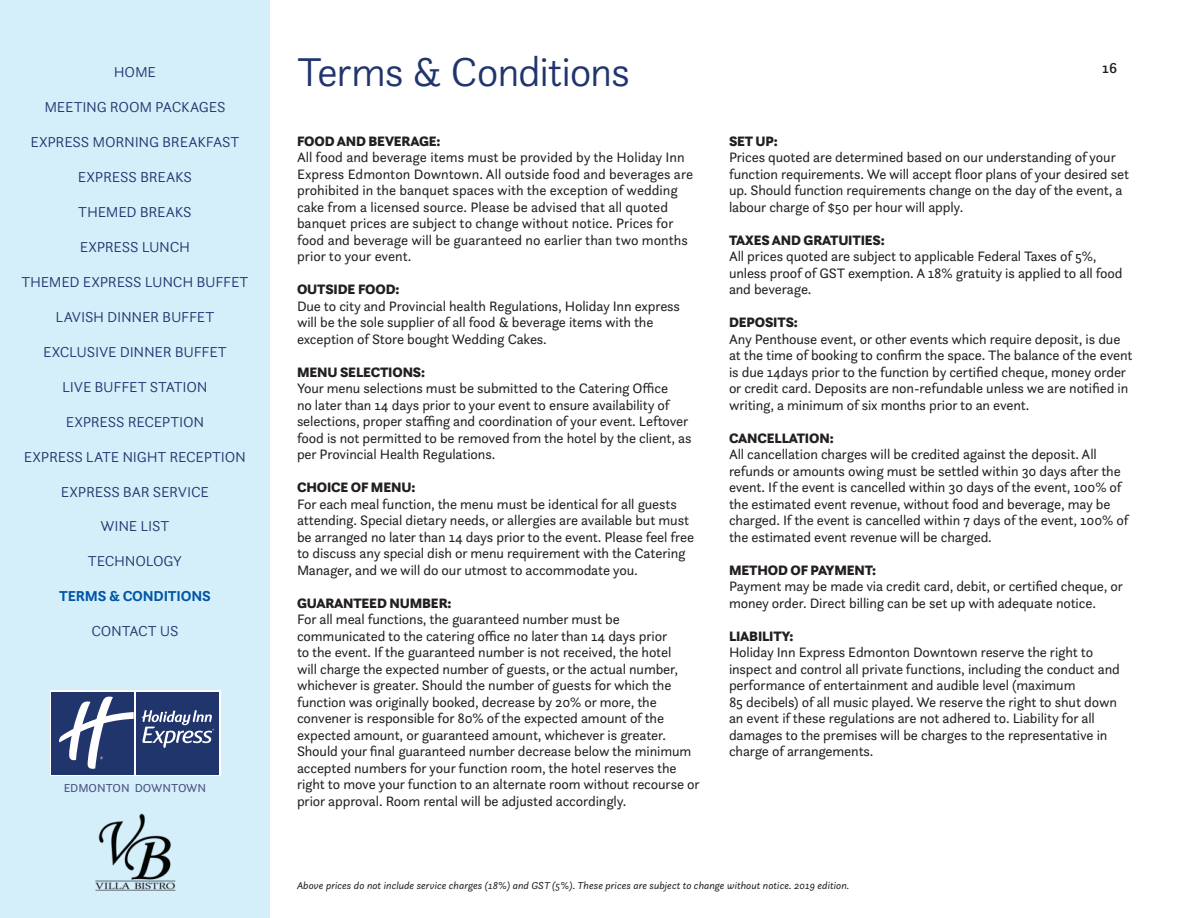
<style>
.page{position:relative;width:1188px;height:918px;background:#fff}
.page>*{position:absolute;margin:0;border:0;box-sizing:border-box;transform-origin:0 0}
.Section_Titles{font:300 42px "Questa Sans";letter-spacing:-.03em;color:#21356d}
.BUTTONS{font:300 15px "Questa Sans";letter-spacing:-.015em;color:#21356d}
.BUTTONS_selected{font:300 15px "Questa Sans";letter-spacing:-.015em;color:#21356d}
.BUTTONS_selected-2{font:700 15px "Questa Sans";letter-spacing:-.015em;color:#0155a5}
.t1{font:500 15px "Questa Sans";color:#231f20}
.Bodycopy{font:14.25px/16.5px "Questa Sans";letter-spacing:-.01em;color:#231f20}
.H1_Text_Title{font:900 14.25px "Questa Sans";letter-spacing:-.01em;color:#231f20}
.t2{font:12px "Questa Sans";letter-spacing:-.005em;color:#474f7f}
.t3{font:italic 10.5px "Questa Sans";color:#231f20}
</style>
<div class="page">
<div style="left:0;top:0;width:270px;height:918px;background:#d4effa"></div>
<svg style="left:50px;top:690px;width:170px;height:86px"></svg>
<div style="left:136px;top:692px;width:82px;height:82px;background:#21356d"></div>
<div style="left:51px;top:692px;width:83px;height:83px;background:#21356d"></div>
<svg style="left:142px;top:710px;width:72px;height:38px"></svg>
<svg style="left:59px;top:697px;width:75px;height:72px"></svg>
<img style="left:95px;top:813px;width:81px;height:78px">
<p class="BUTTONS" style="left:114px;top:62px;width:44px">HOME</p>
<p class="BUTTONS" style="left:44px;top:97px;width:183px">MEETING ROOM PACKAGES</p>
<p class="BUTTONS" style="left:30px;top:132px;width:211px">EXPRESS MORNING BREAKFAST</p>
<p class="BUTTONS" style="left:78px;top:167px;width:116px">EXPRESS BREAKS</p>
<p class="BUTTONS" style="left:78px;top:202px;width:115px">THEMED BREAKS</p>
<p class="BUTTONS" style="left:80px;top:237px;width:112px">EXPRESS LUNCH</p>
<p class="BUTTONS" style="left:21px;top:272px;width:229px">THEMED EXPRESS LUNCH BUFFET</p>
<p class="BUTTONS" style="left:56px;top:307px;width:160px">LAVISH DINNER BUFFET</p>
<p class="BUTTONS" style="left:43px;top:342px;width:185px">EXCLUSIVE DINNER BUFFET</p>
<p class="BUTTONS_selected" style="left:62px;top:377px;width:147px">LIVE BUFFET STATION</p>
<p class="BUTTONS" style="left:66px;top:412px;width:140px">EXPRESS RECEPTION</p>
<p class="BUTTONS" style="left:24px;top:447px;width:224px">EXPRESS LATE NIGHT RECEPTION</p>
<p class="BUTTONS" style="left:61px;top:482px;width:150px">EXPRESS BAR SERVICE</p>
<p class="BUTTONS" style="left:101px;top:517px;width:70px">WINE LIST</p>
<p class="BUTTONS" style="left:88px;top:552px;width:96px">TECHNOLOGY</p>
<p class="BUTTONS_selected-2" style="left:59px;top:587px;width:153px">TERMS &amp; CONDITIONS</p>
<p class="BUTTONS" style="left:91px;top:622px;width:89px">CONTACT US</p>
<p class="t2" style="left:64px;top:780px;width:144px">EDMONTON DOWNTOWN</p>
<p class="Section_Titles" style="left:297px;top:45px;width:335px">Terms &amp; Conditions</p>
<p class="H1_Text_Title" style="left:297px;top:132px;width:145px">FOOD AND BEVERAGE:</p>
<p class="Bodycopy" style="left:297px;top:149px;width:398px">All food and beverage items must be provided by the Holiday Inn Express Edmonton Downtown. All outside food and beverages are prohibited in the banquet spaces with the exception of wedding cake from a licensed source. Please be advised that all quoted banquet prices are subject to change without notice. Prices for food and beverage will be guaranteed no earlier than two months prior to your event.</p>
<p class="H1_Text_Title" style="left:297px;top:280px;width:104px">OUTSIDE FOOD:</p>
<p class="Bodycopy" style="left:297px;top:297px;width:385px">Due to city and Provincial health Regulations, Holiday Inn express will be the sole supplier of all food &amp; beverage items with the exception of Store bought Wedding Cakes.</p>
<p class="H1_Text_Title" style="left:297px;top:363px;width:130px">MENU SELECTIONS:</p>
<p class="Bodycopy" style="left:297px;top:380px;width:396px">Your menu selections must be submitted to the Catering Office<br>no later than 14 days prior to your event to ensure availability of selections, proper staffing and coordination of your event. Leftover food is not permitted to be removed from the hotel by the client, as per Provincial Health Regulations.</p>
<p class="H1_Text_Title" style="left:297px;top:478px;width:120px">CHOICE OF MENU:</p>
<p class="Bodycopy" style="left:297px;top:495px;width:399px">For each meal function, the menu must be identical for all guests attending. Special dietary needs, or allergies are available but must be arranged no later than 14 days prior to the event. Please feel free to discuss any special dish or menu requirement with the Catering Manager, and we will do our utmost to accommodate you.</p>
<p class="H1_Text_Title" style="left:297px;top:594px;width:156px">GUARANTEED NUMBER:</p>
<p class="Bodycopy" style="left:297px;top:611px;width:404px">For all meal functions, the guaranteed number must be communicated to the catering office no later than 14 days prior<br>to the event. If the guaranteed number is not received, the hotel<br>will charge the expected number of guests, or the actual number, whichever is greater. Should the number of guests for which the function was originally booked, decrease by 20% or more, the convener is responsible for 80% of the expected amount of the expected amount, or guaranteed amount, whichever is greater.<br>Should your final guaranteed number decrease below the minimum accepted numbers for your function room, the hotel reserves the right to move your function to an alternate room without recourse or prior approval. Room rental will be adjusted accordingly.</p>
<p class="t1" style="left:1102px;top:58px;width:16px">16</p>
<p class="H1_Text_Title" style="left:729px;top:132px;width:50px">SET UP:</p>
<p class="Bodycopy" style="left:729px;top:149px;width:402px">Prices quoted are determined based on our understanding of your function requirements. We will accept floor plans of your desired set up. Should function requirements change on the day of the event, a labour charge of $50 per hour will apply.</p>
<p class="H1_Text_Title" style="left:729px;top:231px;width:157px">TAXES AND GRATUITIES:</p>
<p class="Bodycopy" style="left:729px;top:248px;width:395px">All prices quoted are subject to applicable Federal Taxes of 5%, unless proof of GST exemption. A 18% gratuity is applied to all food and beverage.</p>
<p class="H1_Text_Title" style="left:729px;top:313px;width:70px">DEPOSITS:</p>
<p class="Bodycopy" style="left:729px;top:330px;width:405px">Any Penthouse event, or other events which require deposit, is due at the time of booking to confirm the space. The balance of the event is due 14days prior to the function by certified cheque, money order or credit card. Deposits are non-refundable unless we are notified in writing, a minimum of six months prior to an event.</p>
<p class="H1_Text_Title" style="left:729px;top:429px;width:106px">CANCELLATION:</p>
<p class="Bodycopy" style="left:729px;top:446px;width:401px">All cancellation charges will be credited against the deposit. All refunds or amounts owing must be settled within 30 days after the event. If the event is cancelled within 30 days of the event, 100% of the estimated event revenue, without food and beverage, may be charged. If the event is cancelled within 7 days of the event, 100% of the estimated event revenue will be charged.</p>
<p class="H1_Text_Title" style="left:729px;top:561px;width:149px">METHOD OF PAYMENT:</p>
<p class="Bodycopy" style="left:729px;top:578px;width:396px">Payment may be made via credit card, debit, or certified cheque, or money order. Direct billing can be set up with adequate notice.</p>
<p class="H1_Text_Title" style="left:729px;top:627px;width:66px">LIABILITY:</p>
<p class="Bodycopy" style="left:729px;top:644px;width:392px">Holiday Inn Express Edmonton Downtown reserve the right to inspect and control all private functions, including the conduct and performance of entertainment and audible level (maximum<br>85 decibels) of all music played. We reserve the right to shut down an event if these regulations are not adhered to. Liability for all damages to the premises will be charges to the representative in charge of arrangements.</p>
<p class="t3" style="left:297px;top:879px;width:554px">Above prices do not include service charges (18%) and GST (5%). These prices are subject to change without notice. 2019 edition.</p>
</div>
